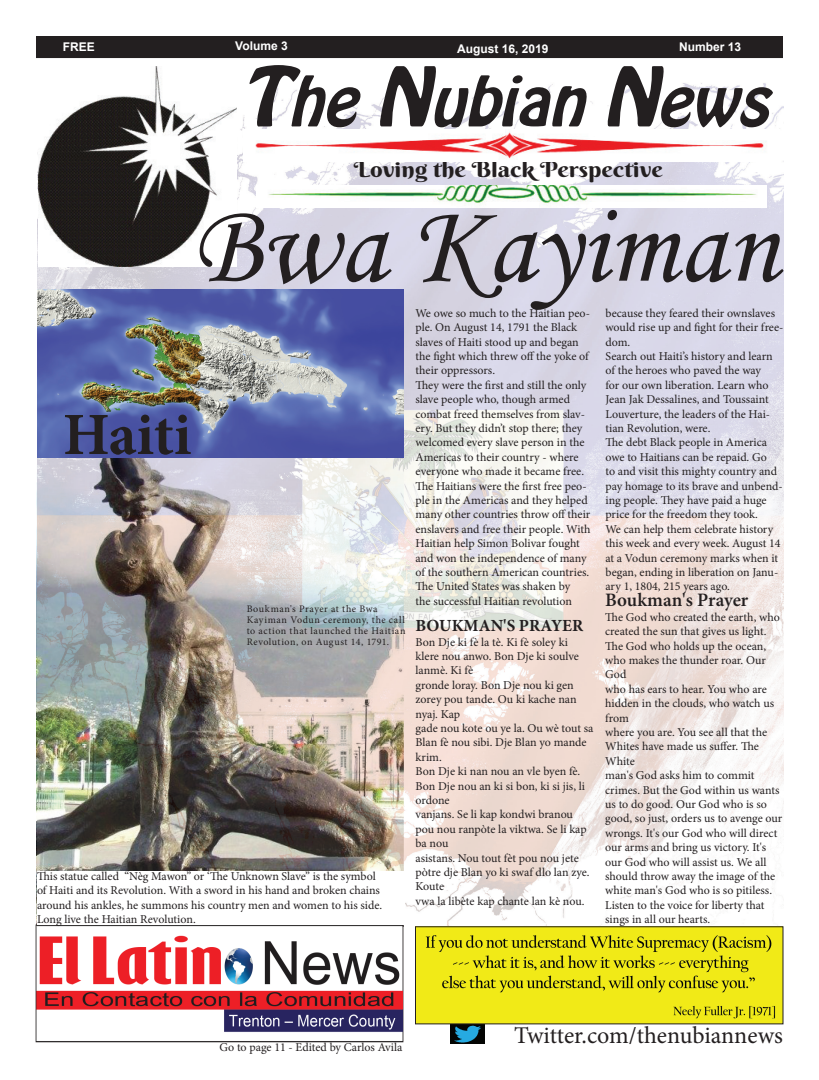
<style>
.page{position:relative;width:819px;height:1080px;background:#fff}
.page>*{position:absolute;margin:0;border:0;box-sizing:border-box;transform-origin:0 0}
.t1{font:114px "Monotype Corsiva";color:#231f20}
.t2{font:700 60px "Minion Pro";letter-spacing:-.005em;color:#231f20}
.t3{font:italic 59.9px "Hobo Std";color:#231f20;scale:1.06 1}
.t4{font:24px "Minion Pro";letter-spacing:-.005em;color:#231f20}
.t5{font:21.5px "Berkshire Swash";color:#231f20;scale:1.15 1}
.t6{font:600 19px "Minion Pro";letter-spacing:-.005em;color:#231f20}
.t7{font:700 17px "Minion Pro";color:#231f20}
.t8{font:12px/14.4px "Minion Pro";letter-spacing:-.005em;color:#231f20}
.t9{font:700 12px "Arial";color:#fff}
.t10{font:10px/11px "Minion Pro";letter-spacing:.05em;color:#231f20}
.s1{font-size:72.5px}
</style>
<div class="page">
<img style="left:36px;top:470px;width:368px;height:573px">
<img style="left:37px;top:83px;width:569px;height:387px">
<img style="left:606px;top:83px;width:178px;height:819px">
<img style="left:404px;top:469px;width:202px;height:457px">
<div style="left:36px;top:36px;width:746px;height:22px;background:#231f20"></div>
<img style="left:38px;top:67px;width:199px;height:199px">
<img style="left:243px;top:130px;width:537px;height:31px">
<img style="left:256px;top:185px;width:511px;height:22px">
<img style="left:37px;top:924px;width:367px;height:2px">
<img style="left:450px;top:1024px;width:34px;height:20px">
<img style="left:417px;top:928px;width:365px;height:94px">
<div style="left:415px;top:926px;width:369px;height:98px;border:1px solid #231f20"></div>
<div style="left:37px;top:871px;width:367px;height:53px;background:#fff"></div>
<p class="t9" style="left:63px;top:39px;width:34px">FREE</p>
<p class="t9" style="left:235px;top:38px;width:54px">Volume 3</p>
<p class="t9" style="left:457px;top:40px;width:93px">August 16, 2019</p>
<p class="t9" style="left:679px;top:39px;width:64px">Number 13</p>
<h3 class="t3" style="left:240px;top:60px;width:519px"><span class="s1">T</span>he<span class="s1">N</span>ubian<span class="s1">N</span>ews</h3>
<h3 class="t5" style="left:354px;top:156px;width:270px">Loving the Black Perspective</h3>
<h1 class="t1" style="left:192px;top:177px;width:587px">Bwa Kayiman</h1>
<p class="t8" style="left:415px;top:306px;width:177px">We owe so much to the Haitian peo&shy;ple. On August 14, 1791 the Black slaves of Haiti stood up and began the fight which threw off the yoke of their oppressors.<br>They were the first and still the only slave people who, though armed combat freed themselves from slav&shy;ery. But they didn’t stop there; they welcomed every slave person in the Americas to their country - where everyone who made it became free.<br>The Haitians were the first free peo&shy;ple in the Americas and they helped many other countries throw off their enslavers and free their people. With Haitian help Simon Bolivar fought and won the independence of many of the southern American countries.<br>The United States was shaken by<br>the successful Haitian revolution</p>
<p class="t8" style="left:605px;top:306px;width:180px">because they feared their ownslaves would rise up and fight for their free&shy;dom.<br>Search out Haiti’s history and learn of the heroes who paved the way<br>for our own liberation. Learn who<br>Jean Jak Dessalines, and Toussaint<br>Louverture, the leaders of the Hai&shy;tian Revolution, were.<br>The debt Black people in America owe to Haitians can be repaid. Go<br>to and visit this mighty country and pay homage to its brave and unbend&shy;ing people. They have paid a huge price for the freedom they took.<br>We can help them celebrate history this week and every week. August 14 at a Vodun ceremony marks when it began, ending in liberation on Janu&shy;ary 1, 1804, 215 years ago.</p>
<h2 class="t2" style="left:63px;top:393px;width:130px">Haiti</h2>
<h3 class="t6" style="left:605px;top:587px;width:145px">Boukman's Prayer</h3>
<p class="t8" style="left:605px;top:610px;width:179px">The God who created the earth, who created the sun that gives us light.<br>The God who holds up the ocean, who makes the thunder roar. Our<br>God<br>who has ears to hear. You who are hidden in the clouds, who watch us from<br>where you are. You see all that the<br>Whites have made us suffer. The<br>White<br>man's God asks him to commit crimes. But the God within us wants us to do good. Our God who is so good, so just, orders us to avenge our wrongs. It's our God who will direct our arms and bring us victory. It's our God who will assist us. We all should throw away the image of the white man's God who is so pitiless.<br>Listen to the voice for liberty that sings in all our hearts.</p>
<p class="t10" style="left:247px;top:603px;width:160px">Boukman's Prayer at the Bwa<br>Kayiman Vodun ceremony, the call to action that launched the Haitian<br>Revolution, on August 14, 1791.</p>
<h3 class="t7" style="left:416px;top:614px;width:169px">BOUKMAN'S PRAYER</h3>
<p class="t8" style="left:416px;top:635px;width:180px">Bon Dje ki fè la tè. Ki fè soley ki klere nou anwo. Bon Dje ki soulve lanmè. Ki fè<br>gronde loray. Bon Dje nou ki gen zorey pou tande. Ou ki kache nan nyaj. Kap<br>gade nou kote ou ye la. Ou wè tout sa<br>Blan fè nou sibi. Dje Blan yo mande krim.<br>Bon Dje ki nan nou an vle byen fè.<br>Bon Dje nou an ki si bon, ki si jis, li ordone<br>vanjans. Se li kap kondwi branou pou nou ranpòte la viktwa. Se li kap ba nou<br>asistans. Nou tout fèt pou nou jete pòtre dje Blan yo ki swaf dlo lan zye.<br>Koute<br>vwa la libète kap chante lan kè nou.</p>
<p class="t8" style="left:37px;top:869px;width:347px">This statue called “Nèg Mawon” or ‘The Unknown Slave” is the symbol of Haiti and its Revolution. With a sword in his hand and broken chains around his ankles, he summons his country men and women to his side.<br>Long live the Haitian Revolution.</p>
<p class="t8" style="left:220px;top:1040px;width:184px">Go to page 11 - Edited by Carlos Avila</p>
<h3 class="t4" style="left:514px;top:1019px;width:270px">Twitter.com/thenubiannews</h3>
</div>
